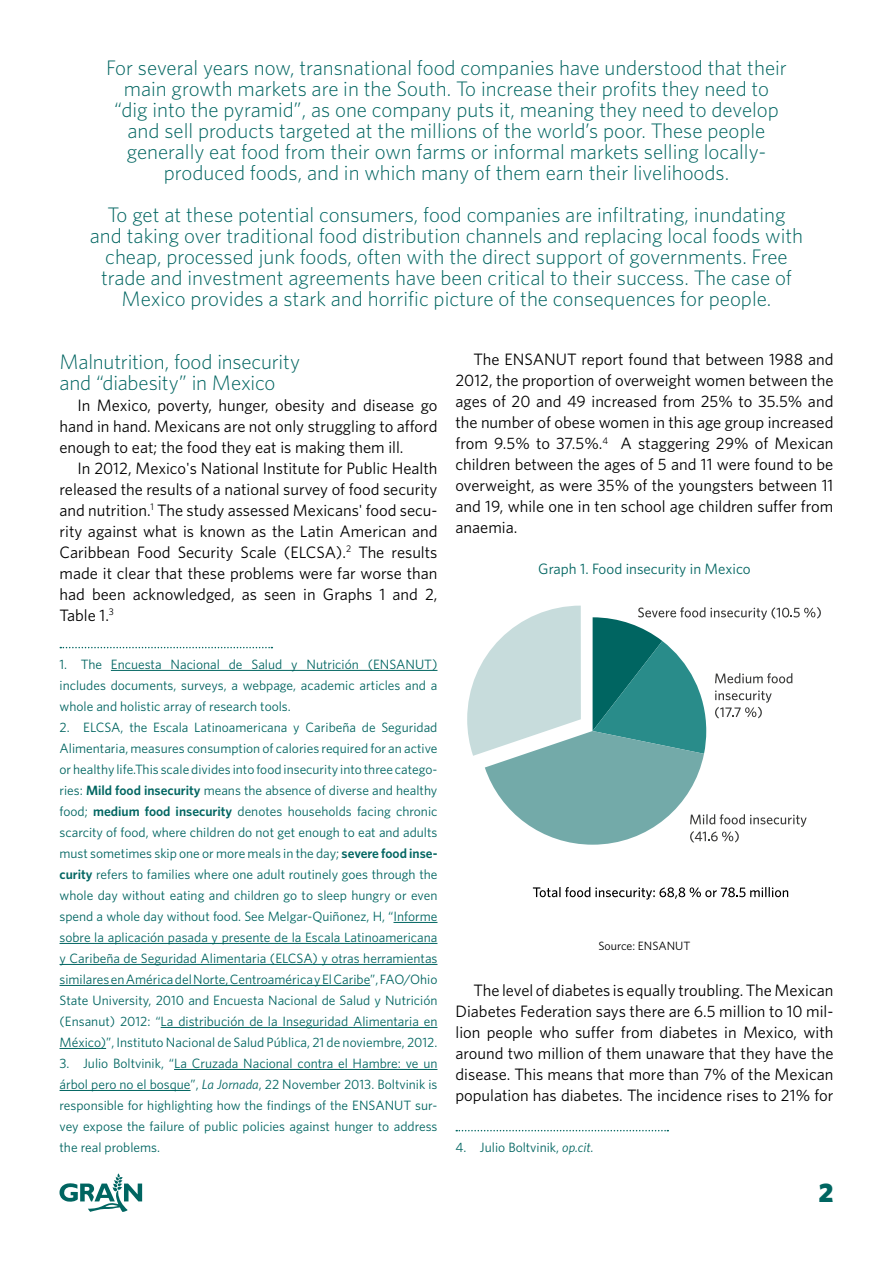
<style>
.page{position:relative;width:893px;height:1263px;background:#fff}
.page>*{position:absolute;margin:0;border:0;box-sizing:border-box;transform-origin:0 0}
.Page_number{font:900 27px "Whitney";color:#006561}
.Intro{font:300 21px/21px "Whitney";color:#006561;text-align:center}
.Subtitle{font:300 21px/21px "Whitney";letter-spacing:-.01em;color:#006561}
.t1{font:16.5px/21px "Whitney";color:#000;text-align:justify}
.Title_tables{font:15px "Whitney";color:#006561}
.Footnote{font:13.5px/21px "Whitney";color:#006561;text-align:justify}
.Foot_tables{font:12px "Whitney";color:#000}
.s1{font-weight:600}
.s2{font-style:italic}
</style>
<div class="page">
<svg style="left:60px;top:1173px;width:82px;height:39px"></svg>
<svg style="left:60px;top:647px;width:212px;height:1px"></svg>
<hr style="left:111px;top:670px;width:326px;height:1px;background:#006561">
<hr style="left:393px;top:922px;width:44px;height:1px;background:#006561">
<hr style="left:60px;top:943px;width:377px;height:1px;background:#006561">
<hr style="left:60px;top:964px;width:377px;height:1px;background:#006561">
<hr style="left:60px;top:985px;width:310px;height:1px;background:#006561">
<hr style="left:161px;top:1027px;width:276px;height:1px;background:#006561">
<hr style="left:60px;top:1048px;width:46px;height:1px;background:#006561">
<hr style="left:174px;top:1069px;width:263px;height:1px;background:#006561">
<hr style="left:60px;top:1090px;width:131px;height:1px;background:#006561">
<svg style="left:456px;top:1130px;width:212px;height:1px"></svg>
<svg style="left:467px;top:606px;width:354px;height:239px"></svg>
<svg style="left:533px;top:887px;width:255px;height:13px"></svg>
<p class="Intro" style="left:106px;top:56px;width:682px">For several years now, transnational food companies have understood that their main growth markets are in the South. To increase their profits they need to “dig into the pyramid”, as one company puts it, meaning they need to develop and sell products targeted at the millions of the world’s poor. These people generally eat food from their own farms or informal markets selling locally&shy;produced foods, and in which many of them earn their livelihoods.</p>
<p class="Intro" style="left:90px;top:203px;width:715px">To get at these potential consumers, food companies are infiltrating, inundating and taking over traditional food distribution channels and replacing local foods with cheap, processed junk foods, often with the direct support of governments. Free trade and investment agreements have been critical to their success. The case of Mexico provides a stark and horrific picture of the consequences for people.</p>
<p class="Subtitle" style="left:60px;top:350px;width:242px">Malnutrition, food insecurity and “diabesity” in Mexico</p>
<p class="t1" style="left:60px;top:394px;width:379px;text-indent:18px">In Mexico, poverty, hunger, obesity and disease go hand in hand. Mexicans are not only struggling to afford enough to eat; the food they eat is making them ill.</p>
<p class="t1" style="left:60px;top:457px;width:379px;text-indent:18px">In 2012, Mexico's National Institute for Public Health released the results of a national survey of food security and nutrition.<sup>1</sup> The study assessed Mexicans' food secu&shy;rity against what is known as the Latin American and Caribbean Food Security Scale (ELCSA).<sup>2</sup> The results made it clear that these problems were far worse than had been acknowledged, as seen in Graphs 1 and 2, Table 1.<sup>3</sup></p>
<p class="Footnote" style="left:60px;top:653px;width:379px">1. The Encuesta Nacional de Salud y Nutrición (ENSANUT) includes documents, surveys, a webpage, academic articles and a whole and holistic array of research tools.</p>
<p class="Footnote" style="left:60px;top:716px;width:379px">2. ELCSA, the Escala Latinoamericana y Caribeña de Seguridad Alimentaria, measures consumption of calories required for an active or healthy life.This scale divides into food insecurity into three catego&shy;ries: <span class="s1">Mild food insecurity</span> means the absence of diverse and healthy food; <span class="s1">medium food insecurity</span> denotes households facing chronic scarcity of food, where children do not get enough to eat and adults must sometimes skip one or more meals in the day; <span class="s1">severe food inse&shy;curity</span> refers to families where one adult routinely goes through the whole day without eating and children go to sleep hungry or even spend a whole day without food. See Melgar-Quiñonez, H, “Informe sobre la aplicación pasada y presente de la Escala Latinoamericana y Caribeña de Seguridad Alimentaria (ELCSA) y otras herramientas similares en América del Norte, Centroamérica y El Caribe”, FAO/Ohio State University, 2010 and Encuesta Nacional de Salud y Nutrición (Ensanut) 2012: “La distribución de la Inseguridad Alimentaria en México)”, Instituto Nacional de Salud Pública, 21 de noviembre, 2012.</p>
<p class="Footnote" style="left:60px;top:1052px;width:379px">3. Julio Boltvinik, “La Cruzada Nacional contra el Hambre: ve un árbol pero no el bosque”, <span class="s2">La Jornada</span>, 22 November 2013. Boltvinik is responsible for highlighting how the findings of the ENSANUT sur&shy;vey expose the failure of public policies against hunger to address the real problems.</p>
<p class="t1" style="left:455px;top:349px;width:379px;text-indent:18px">The ENSANUT report found that between 1988 and 2012, the proportion of overweight women between the ages of 20 and 49 increased from 25% to 35.5% and the number of obese women in this age group increased from 9.5% to 37.5%.<sup>4</sup> A staggering 29% of Mexican children between the ages of 5 and 11 were found to be overweight, as were 35% of the youngsters between 11 and 19, while one in ten school age children suffer from anaemia.</p>
<p class="Title_tables" style="left:538px;top:560px;width:214px">Graph 1. Food insecurity in Mexico</p>
<p class="Foot_tables" style="left:598px;top:939px;width:93px">Source: ENSANUT</p>
<p class="t1" style="left:455px;top:979px;width:379px;text-indent:18px">The level of diabetes is equally troubling. The Mexican Diabetes Federation says there are 6.5 million to 10 mil&shy;lion people who suffer from diabetes in Mexico, with around two million of them unaware that they have the disease. This means that more than 7% of the Mexican population has diabetes. The incidence rises to 21% for</p>
<p class="Footnote" style="left:455px;top:1136px;width:140px">4. Julio Boltvinik, <span class="s2">op.cit.</span></p>
<p class="Page_number" style="left:818px;top:1176px;width:17px">2</p>
</div>
